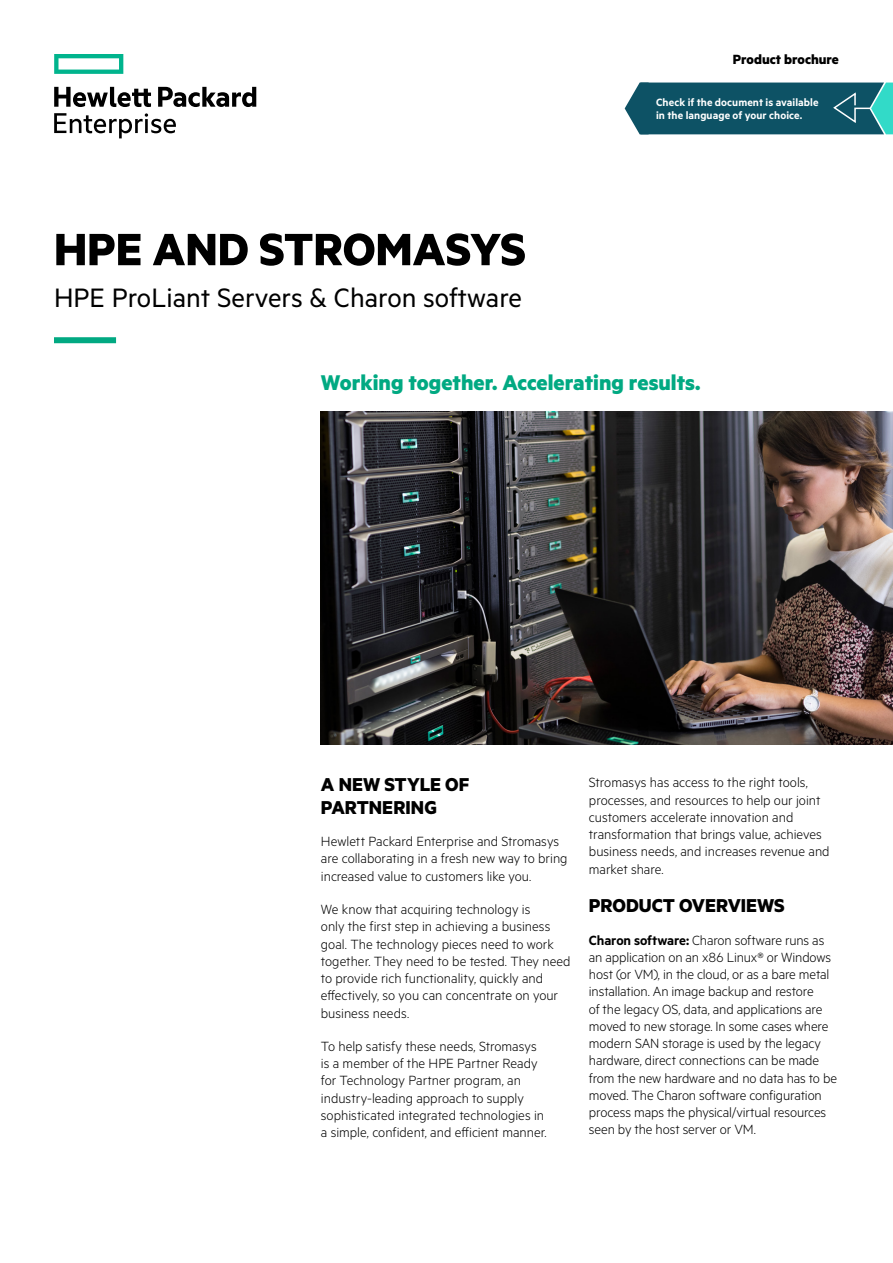
<style>
.page{position:relative;width:893px;height:1263px;background:#fff}
.page>*{position:absolute;margin:0;border:0;box-sizing:border-box;transform-origin:0 0}
.Headline_MetricHPE_B{font:700 51px "Metric HPE";color:#000}
.Cover_Subhead_Metric{font:30px "Metric HPE";color:#000}
.Intro_text_MetricHPE{font:700 24px "Metric HPE";color:#01a982}
.Body_subheadline_Met{font:700 21px/22.5px "Metric HPE";color:#000}
.Body_text_MetricHPE{font:300 15px/17.2px "Metric HPE";letter-spacing:-.005em;color:#000}
.Descriptor_MetricHPE{font:700 15px "Metric HPE";color:#000}
.Sidebar_header_Metri{font:600 12px/13.5px "Metric HPE";letter-spacing:.005em;color:#fff}
.s1{font-weight:600}
</style>
<div class="page">
<div style="left:54px;top:337px;width:62px;height:6px;background:#01a982"></div>
<img style="left:321px;top:411px;width:572px;height:333px">
<svg style="left:54px;top:54px;width:69px;height:20px"></svg>
<svg style="left:54px;top:87px;width:202px;height:51px"></svg>
<svg style="left:625px;top:83px;width:268px;height:51px;background:#196070"></svg>
<p class="Headline_MetricHPE_B" style="left:54px;top:218px;width:473px">HPE AND STROMASYS</p>
<p class="Cover_Subhead_Metric" style="left:54px;top:280px;width:470px">HPE ProLiant Servers &amp; Charon software</p>
<p class="Descriptor_MetricHPE" style="left:733px;top:50px;width:108px">Product brochure</p>
<p class="Sidebar_header_Metri" style="left:656px;top:95px;width:164px">Check if the document is available in the language of your choice.</p>
<p class="Intro_text_MetricHPE" style="left:321px;top:368px;width:381px">Working together. Accelerating results.</p>
<p class="Body_subheadline_Met" style="left:321px;top:773px;width:150px">A NEW STYLE OF<br>PARTNERING</p>
<p class="Body_text_MetricHPE" style="left:321px;top:832px;width:248px">Hewlett Packard Enterprise and Stromasys are collaborating in a fresh new way to bring increased value to customers like you.</p>
<p class="Body_text_MetricHPE" style="left:321px;top:900px;width:251px">We know that acquiring technology is<br>only the first step in achieving a business goal. The technology pieces need to work together. They need to be tested. They need to provide rich functionality, quickly and effectively, so you can concentrate on your business needs.</p>
<p class="Body_text_MetricHPE" style="left:321px;top:1037px;width:227px">To help satisfy these needs, Stromasys is a member of the HPE Partner Ready for Technology Partner program, an industry‑leading approach to supply sophisticated integrated technologies in a simple, confident, and efficient manner.</p>
<p class="Body_text_MetricHPE" style="left:589px;top:773px;width:242px">Stromasys has access to the right tools, processes, and resources to help our joint customers accelerate innovation and transformation that brings value, achieves business needs, and increases revenue and market share.</p>
<p class="Body_subheadline_Met" style="left:589px;top:894px;width:197px">PRODUCT OVERVIEWS</p>
<p class="Body_text_MetricHPE" style="left:589px;top:931px;width:250px"><span class="s1">Charon software:</span> Charon software runs as an application on an x86 Linux® or Windows host (or VM), in the cloud, or as a bare metal installation. An image backup and restore<br>of the legacy OS, data, and applications are moved to new storage. In some cases where modern SAN storage is used by the legacy hardware, direct connections can be made from the new hardware and no data has to be moved. The Charon software configuration process maps the physical/virtual resources seen by the host server or VM.</p>
</div>
